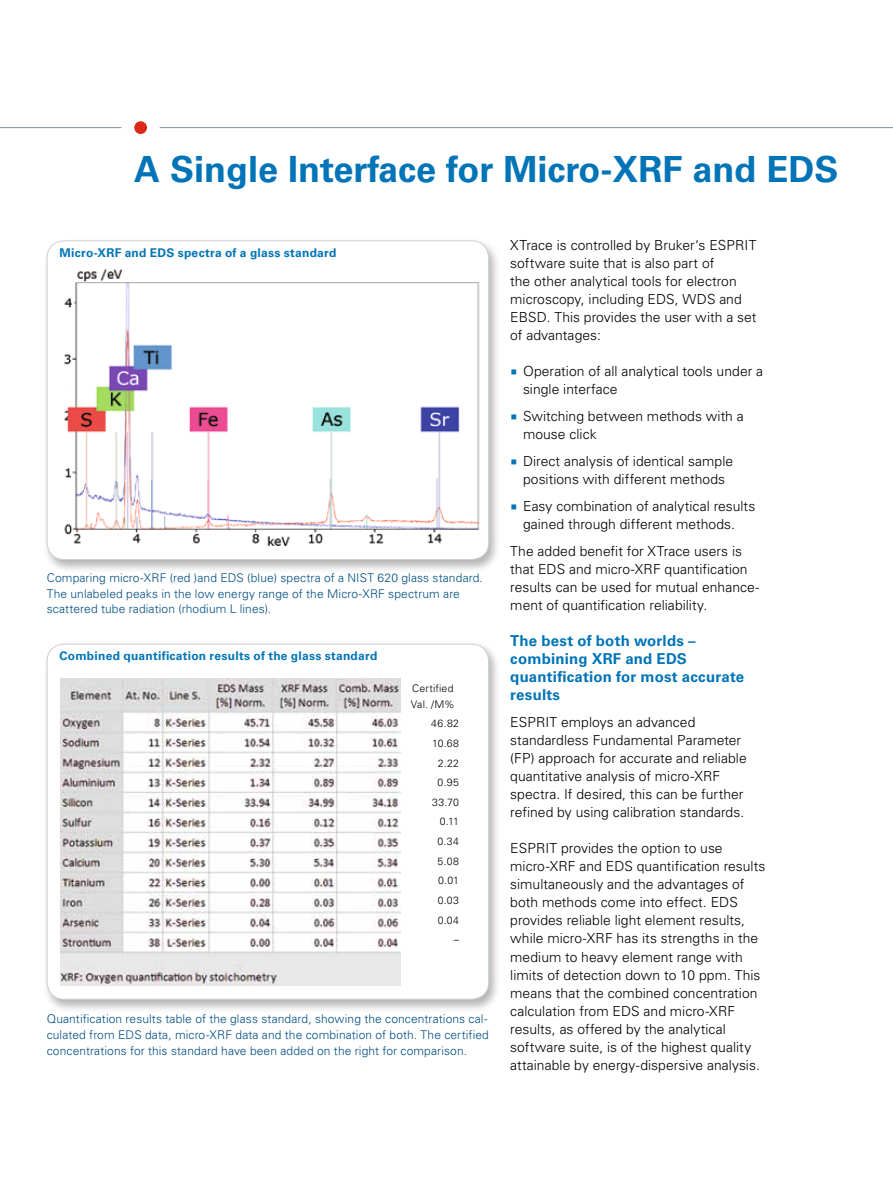
<style>
.page{position:relative;width:893px;height:1187px;background:#fff}
.page>*{position:absolute;margin:0;border:0;box-sizing:border-box;transform-origin:0 0}
.t1{font:700 36px "Univers LT Std";color:#0074b7}
.t2{font:700 15px/18px "Univers LT Std";letter-spacing:.01em;color:#0074b7}
.t3{font:300 13.8px/18px "Univers LT Std";color:#000}
.t4{font:300 12px/15.8px "Univers LT Std";letter-spacing:.01em;color:#004e83}
.t5{font:700 12px "Univers LT Std";letter-spacing:.025em;color:#0074b7}
.t6{font:300 10.5px/19.6px "Univers LT Std";letter-spacing:.045em;color:#000;text-align:right}
.t7{font:300 10.5px/15.9px "Univers LT Std";letter-spacing:.025em;color:#000}
</style>
<div class="page">
<hr style="left:0;top:127px;width:121px;height:1px;background:#808e96">
<div style="left:134px;top:121px;width:13px;height:13px;background:#dc291a;border-radius:50%"></div>
<hr style="left:160px;top:127px;width:733px;height:1px;background:#808e96">
<div style="left:42px;top:640px;width:459px;height:372px;background:#000;opacity:.3"></div>
<div style="left:47px;top:644px;width:442px;height:355px;background:#fff;border-radius:17px"></div>
<img style="left:60px;top:678px;width:341px;height:307px">
<div style="left:42px;top:237px;width:459px;height:336px;background:#000;opacity:.3"></div>
<div style="left:47px;top:241px;width:442px;height:318px;background:#fff;border-radius:17px"></div>
<div style="left:47px;top:240px;width:442px;height:320px;border:1px solid #c8d2d8;border-radius:17px"></div>
<img style="left:63px;top:269px;width:417px;height:276px">
<h1 class="t1" style="left:134px;top:148px;width:706px">A Single Interface for Micro-XRF and EDS</h1>
<p class="t5" style="left:60px;top:245px;width:278px">Micro-XRF and EDS spectra of a glass standard</p>
<p class="t4" style="left:47px;top:569px;width:438px">Comparing micro-XRF (red )and EDS (blue) spectra of a NIST 620 glass standard.<br>The unlabeled peaks in the low energy range of the Micro-XRF spectrum are scattered tube radiation (rhodium L lines).</p>
<p class="t5" style="left:60px;top:648px;width:319px">Combined quantification results of the glass standard</p>
<p class="t7" style="left:411px;top:680px;width:45px">Certified<br>Val. /M%</p>
<p class="t6" style="left:431px;top:713px;width:29px">46.82<br>10.68<br>2.22<br>0.95<br>33.70<br>0.11<br>0.34<br>5.08<br>0.01<br>0.03<br>0.04 –</p>
<p class="t4" style="left:47px;top:1010px;width:444px">Quantification results table of the glass standard, showing the concentrations cal&shy;culated from EDS data, micro-XRF data and the combination of both. The certified concentrations for this standard have been added on the right for comparison.</p>
<p class="t3" style="left:510px;top:236px;width:248px">XTrace is controlled by Bruker‘s ESPRIT software suite that is also part of<br>the other analytical tools for electron microscopy, including EDS, WDS and EBSD. This provides the user with a set of advantages:</p>
<p class="t3" style="left:523px;top:362px;width:242px">Operation of all analytical tools under a single interface</p>
<p class="t3" style="left:523px;top:407px;width:222px">Switching between methods with a mouse click</p>
<p class="t3" style="left:523px;top:452px;width:212px">Direct analysis of identical sample positions with different methods</p>
<p class="t3" style="left:523px;top:497px;width:234px">Easy combination of analytical results gained through different methods.</p>
<p class="t3" style="left:510px;top:542px;width:251px">The added benefit for XTrace users is that EDS and micro-XRF quantification results can be used for mutual enhance&shy;ment of quantification reliability.</p>
<p class="t2" style="left:510px;top:632px;width:236px">The best of both worlds – combining XRF and EDS quantification for most accurate results</p>
<p class="t3" style="left:510px;top:713px;width:238px">ESPRIT employs an advanced standardless Fundamental Parameter (FP) approach for accurate and reliable quantitative analysis of micro-XRF spectra. If desired, this can be further refined by using calibration standards.</p>
<p class="t3" style="left:510px;top:839px;width:257px">ESPRIT provides the option to use micro-XRF and EDS quantification results simultaneously and the advantages of both methods come into effect. EDS provides reliable light element results, while micro-XRF has its strengths in the medium to heavy element range with limits of detection down to 10 ppm. This means that the combined concentration calculation from EDS and micro-XRF results, as offered by the analytical software suite, is of the highest quality attainable by energy-dispersive analysis.</p>
</div>
